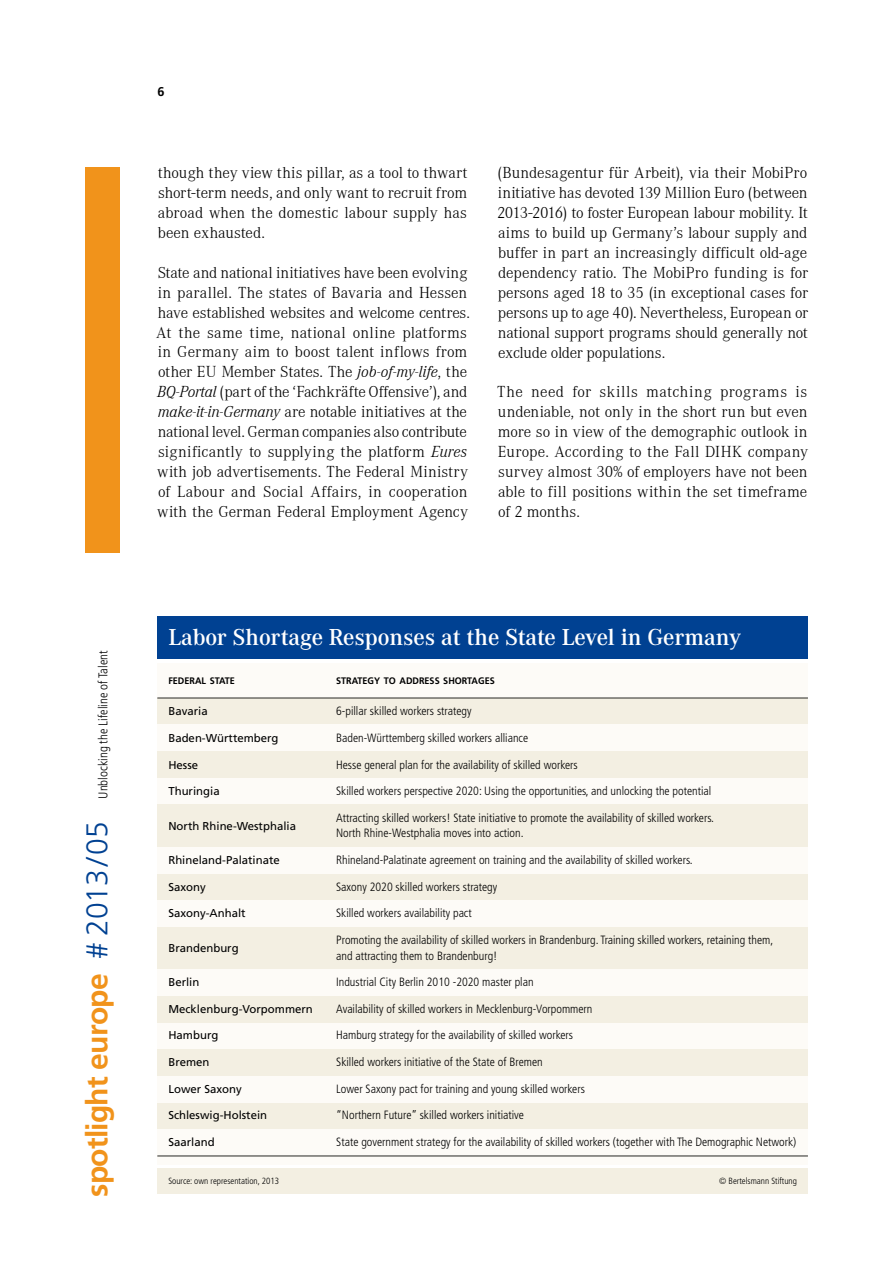
<style>
.page{position:relative;width:893px;height:1263px;background:#fff}
.page>*{position:absolute;margin:0;border:0;box-sizing:border-box;transform-origin:0 0}
.t1{font:700 30px "Frutiger LT Std";letter-spacing:-.025em;color:#f1931b}
.t2{font:600 24px "Corporate A";letter-spacing:-.005em;color:#fff}
.t3{font:300 16.5px/20px "Corporate A";color:#000;text-align:justify}
.t4{font:300 condensed 12.75px "Frutiger LT Std";color:#000}
.t5{font:700 12.75px "Frutiger LT Std";color:#000}
.t6{font:300 condensed 12px/15.6px "Frutiger LT";color:#000}
.t7{font:11.4px "Frutiger LT";color:#000}
.t8{font:700 9.45px "Frutiger LT";color:#000;scale:.96 1}
.t9{font:300 condensed 9px "Frutiger LT Std";color:#000}
.s1{font-style:italic}
.s2{font-weight:300;color:#004192}
</style>
<div class="page">
<div style="left:85px;top:167px;width:34px;height:386px;background:#f1931b"></div>
<div style="left:157px;top:663px;width:651px;height:501px;background:#fdfbf7"></div>
<div style="left:157px;top:617px;width:651px;height:42px;background:#004192"></div>
<div style="left:157px;top:1169px;width:651px;height:25px;background:#f3efe2"></div>
<div style="left:157px;top:698px;width:651px;height:27px;background:#f3efe2"></div>
<div style="left:157px;top:751px;width:651px;height:27px;background:#f3efe2"></div>
<div style="left:157px;top:804px;width:651px;height:43px;background:#f3efe2"></div>
<div style="left:157px;top:874px;width:651px;height:26px;background:#f3efe2"></div>
<div style="left:157px;top:927px;width:651px;height:42px;background:#f3efe2"></div>
<div style="left:157px;top:996px;width:651px;height:27px;background:#f3efe2"></div>
<div style="left:157px;top:1049px;width:651px;height:27px;background:#f3efe2"></div>
<div style="left:157px;top:1103px;width:651px;height:26px;background:#f3efe2"></div>
<hr style="left:157px;top:698px;width:651px;height:1px;background:#272724">
<hr style="left:157px;top:1156px;width:651px;height:1px;background:#272724">
<p class="t5" style="left:157px;top:84px;width:9px">6</p>
<p class="t3" style="left:158px;top:163px;width:311px">though they view this pillar, as a tool to thwart short-term needs, and only want to recruit from abroad when the domestic labour supply has been exhausted.</p>
<p class="t3" style="left:156px;top:263px;width:315px;text-align:left">State and national initiatives have been evolving in parallel. The states of Bavaria and Hessen have established websites and welcome centres.<br>At the same time, national online platforms in Germany aim to boost talent inflows from other EU Member States. The <span class="s1">job-of-my-life</span>, the <span class="s1">BQ-Portal</span> (part of the ‘Fachkräfte Offensive’), and <span class="s1">make-it-in-Germany</span> are notable initiatives at the national level. German companies also contribute significantly to supplying the platform <span class="s1">Eures </span>with job advertisements. The Federal Ministry of Labour and Social Affairs, in cooperation with the German Federal Employment Agency</p>
<p class="t3" style="left:497px;top:163px;width:313px">(Bundesagentur für Arbeit), via their MobiPro initiative has devoted 139 Million Euro (between 2013-2016) to foster European labour mobility. It aims to build up Germany’s labour supply and buffer in part an increasingly difficult old-age dependency ratio. The MobiPro funding is for persons aged 18 to 35 (in exceptional cases for persons up to age 40). Nevertheless, European or national support programs should generally not exclude older populations.</p>
<p class="t3" style="left:497px;top:382px;width:312px">The need for skills matching programs is undeniable, not only in the short run but even more so in view of the demographic outlook in Europe. According to the Fall DIHK company survey almost 30% of employers have not been able to fill positions within the set timeframe of 2 months.</p>
<p class="t4" style="left:96px;top:799px;width:150px;rotate:-90deg">Unblocking the Lifeline of Talent</p>
<h1 class="t1" style="left:79px;top:1197px;width:377px;rotate:-90deg">spotlight europe <span class="s2"># 2013/05</span></h1>
<h2 class="t2" style="left:168px;top:623px;width:574px">Labor Shortage Responses at the State Level in Germany</h2>
<p class="t8" style="left:168px;top:675px;width:71px">FEDERAL STATE</p>
<p class="t8" style="left:336px;top:675px;width:167px">STRATEGY TO ADDRESS SHORTAGES</p>
<p class="t7" style="left:168px;top:705px;width:41px">Bavaria</p>
<p class="t7" style="left:168px;top:731px;width:112px">Baden-Württemberg</p>
<p class="t7" style="left:168px;top:758px;width:31px">Hesse</p>
<p class="t7" style="left:168px;top:784px;width:53px">Thuringia</p>
<p class="t7" style="left:168px;top:819px;width:129px">North Rhine-Westphalia</p>
<p class="t7" style="left:168px;top:853px;width:113px">Rhineland-Palatinate</p>
<p class="t7" style="left:168px;top:880px;width:39px">Saxony</p>
<p class="t7" style="left:168px;top:906px;width:79px">Saxony-Anhalt</p>
<p class="t7" style="left:168px;top:941px;width:72px">Brandenburg</p>
<p class="t7" style="left:168px;top:975px;width:33px">Berlin</p>
<p class="t7" style="left:168px;top:1002px;width:146px">Mecklenburg-Vorpommern</p>
<p class="t7" style="left:168px;top:1029px;width:52px">Hamburg</p>
<p class="t7" style="left:168px;top:1055px;width:43px">Bremen</p>
<p class="t7" style="left:168px;top:1082px;width:75px">Lower Saxony</p>
<p class="t7" style="left:168px;top:1108px;width:100px">Schleswig-Holstein</p>
<p class="t7" style="left:168px;top:1135px;width:48px">Saarland</p>
<p class="t6" style="left:336px;top:703px;width:137px">6-pillar skilled workers strategy</p>
<p class="t6" style="left:336px;top:730px;width:194px">Baden-Württemberg skilled workers alliance</p>
<p class="t6" style="left:336px;top:757px;width:243px">Hesse general plan for the availability of skilled workers</p>
<p class="t6" style="left:336px;top:783px;width:377px">Skilled workers perspective 2020: Using the opportunities, and unlocking the potential</p>
<p class="t6" style="left:336px;top:810px;width:379px">Attracting skilled workers! State initiative to promote the availability of skilled workers.<br>North Rhine-Westphalia moves into action.</p>
<p class="t6" style="left:336px;top:852px;width:358px">Rhineland-Palatinate agreement on training and the availability of skilled workers.</p>
<p class="t6" style="left:336px;top:879px;width:163px">Saxony 2020 skilled workers strategy</p>
<p class="t6" style="left:336px;top:905px;width:137px">Skilled workers availability pact</p>
<p class="t6" style="left:336px;top:932px;width:439px">Promoting the availability of skilled workers in Brandenburg. Training skilled workers, retaining them, and attracting them to Brandenburg!</p>
<p class="t6" style="left:336px;top:974px;width:199px">Industrial City Berlin 2010 -2020 master plan</p>
<p class="t6" style="left:336px;top:1001px;width:258px">Availability of skilled workers in Mecklenburg-Vorpommern</p>
<p class="t6" style="left:336px;top:1028px;width:238px">Hamburg strategy for the availability of skilled workers</p>
<p class="t6" style="left:336px;top:1054px;width:208px">Skilled workers initiative of the State of Bremen</p>
<p class="t6" style="left:336px;top:1081px;width:250px">Lower Saxony pact for training and young skilled workers</p>
<p class="t6" style="left:336px;top:1107px;width:189px">“Northern Future” skilled workers initiative</p>
<p class="t6" style="left:336px;top:1134px;width:462px">State government strategy for the availability of skilled workers (together with The Demographic Network)</p>
<p class="t9" style="left:168px;top:1176px;width:112px">Source: own representation, 2013</p>
<p class="t9" style="left:719px;top:1176px;width:79px">© Bertelsmann Stiftung</p>
</div>
